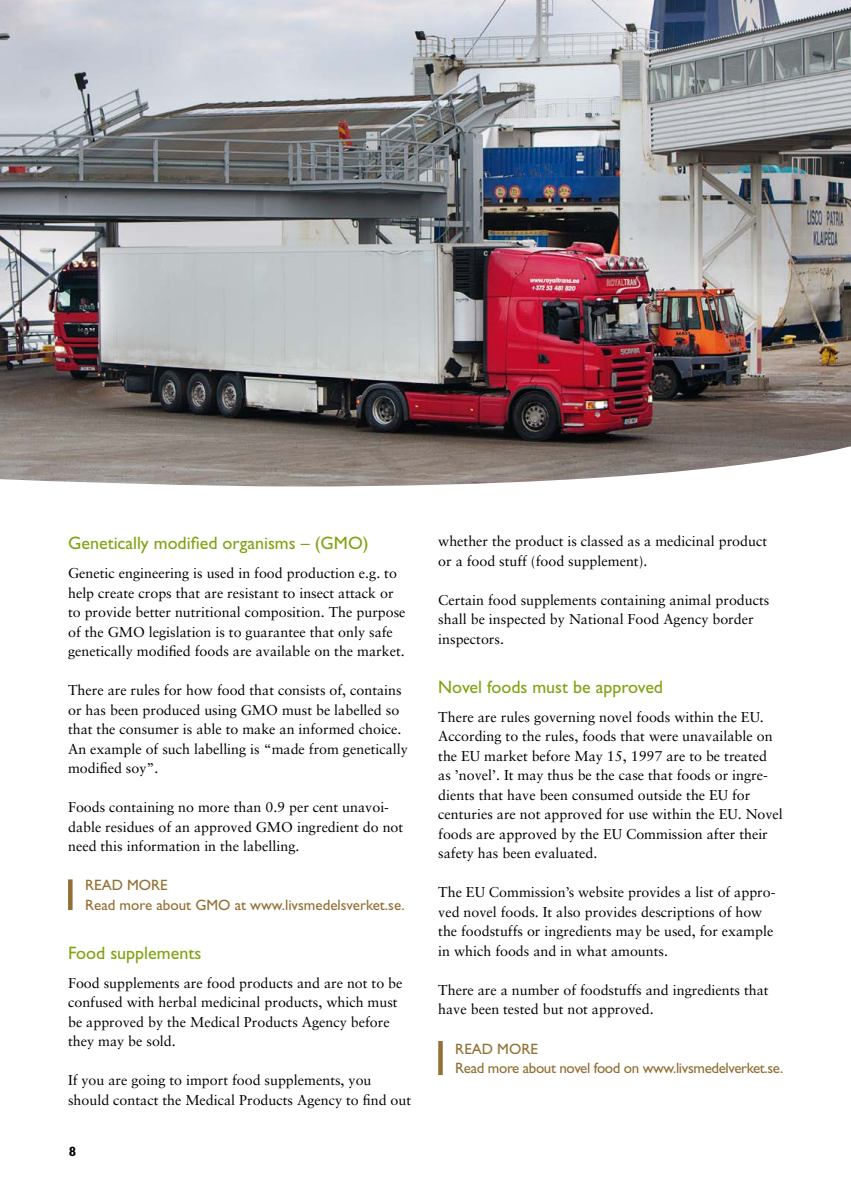
<style>
.page{position:relative;width:851px;height:1191px;background:#fff}
.page>*{position:absolute;margin:0;border:0;box-sizing:border-box;transform-origin:0 0}
.t1{font:18px "Gill Sans CE";color:#80a312}
.t2{font:15px/19.5px "Gill Sans CE";letter-spacing:-.025em;color:#926f32}
.t3{font:15px/19.5px "Gill Sans CE";color:#926f32}
.t4{font:14.25px/19.5px "Sabon";color:#000}
.t5{font:700 13.5px "Gill Sans CE";color:#000}
</style>
<div class="page">
<img style="left:0;top:0;width:850px;height:486px">
<div style="left:68px;top:879px;width:5px;height:31px;background:#926f32"></div>
<svg style="left:438px;top:1041px;width:4px;height:34px"></svg>
<p class="t1" style="left:68px;top:532px;width:302px">Genetically modified organisms – (GMO)</p>
<p class="t4" style="left:68px;top:563px;width:339px">Genetic engineering is used in food production e.g. to help create crops that are resistant to insect attack or to provide better nutritional composition. The purpose of the GMO legislation is to guarantee that only safe genetically modified foods are available on the market.</p>
<p class="t4" style="left:68px;top:680px;width:341px">There are rules for how food that consists of, contains or has been produced using GMO must be labelled so that the consumer is able to make an informed choice.<br>An example of such labelling is “made from genetically modified soy”.</p>
<p class="t4" style="left:68px;top:797px;width:336px">Foods containing no more than 0.9 per cent unavoi&shy;dable residues of an approved GMO ingredient do not need this information in the labelling.</p>
<p class="t3" style="left:85px;top:875px;width:321px">READ MORE<br>Read more about GMO at www.livsmedelsverket.se.</p>
<p class="t1" style="left:68px;top:942px;width:135px">Food supplements</p>
<p class="t4" style="left:68px;top:973px;width:336px">Food supplements are food products and are not to be confused with herbal medicinal products, which must be approved by the Medical Products Agency before they may be sold.</p>
<p class="t4" style="left:68px;top:1070px;width:344px">If you are going to import food supplements, you should contact the Medical Products Agency to find out</p>
<p class="t5" style="left:69px;top:1143px;width:9px">8</p>
<p class="t4" style="left:438px;top:531px;width:330px">whether the product is classed as a medicinal product or a food stuff (food supplement).</p>
<p class="t4" style="left:438px;top:590px;width:332px">Certain food supplements containing animal products shall be inspected by National Food Agency border inspectors.</p>
<p class="t1" style="left:438px;top:676px;width:226px">Novel foods must be approved</p>
<p class="t4" style="left:438px;top:707px;width:346px">There are rules governing novel foods within the EU.<br>According to the rules, foods that were unavailable on the EU market before May 15, 1997 are to be treated as ’novel’. It may thus be the case that foods or ingre&shy;dients that have been consumed outside the EU for centuries are not approved for use within the EU. Novel foods are approved by the EU Commission after their safety has been evaluated.</p>
<p class="t4" style="left:438px;top:882px;width:339px">The EU Commission’s website provides a list of appro&shy;ved novel foods. It also provides descriptions of how the foodstuffs or ingredients may be used, for example in which foods and in what amounts.</p>
<p class="t4" style="left:438px;top:980px;width:332px">There are a number of foodstuffs and ingredients that have been tested but not approved.</p>
<p class="t2" style="left:455px;top:1038px;width:329px">READ MORE<br>Read more about novel food on www.livsmedelverket.se.</p>
</div>
